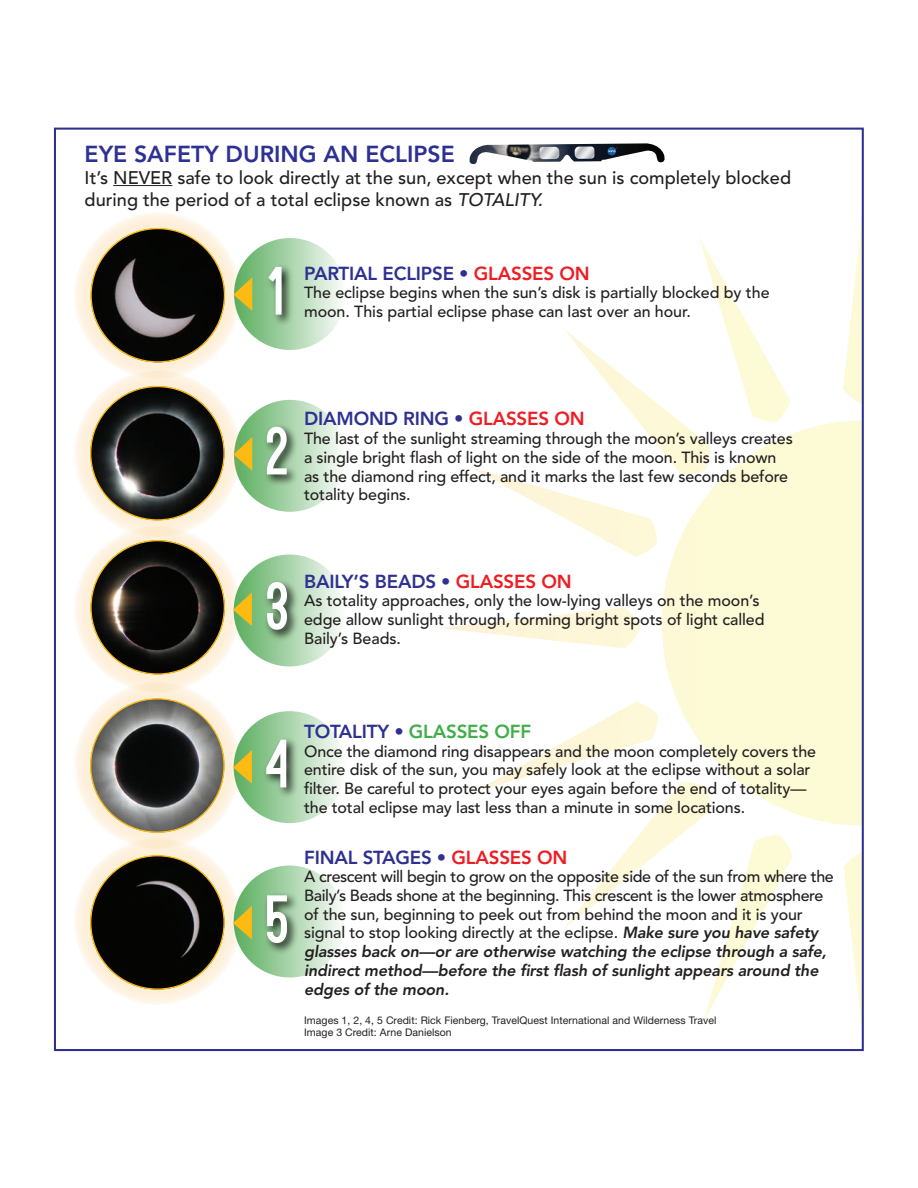
<style>
.page{position:relative;width:918px;height:1188px;background:#fff}
.page>*{position:absolute;margin:0;border:0;box-sizing:border-box;transform-origin:0 0}
.t1{font:900 64.8px "Ostrich Sans";color:#fff}
.Hyperlink{font:800 22.95px "Avenir";color:#2e3092}
.Hyperlink-2{font:800 18.75px "Avenir";letter-spacing:-.01em;color:#2e3092}
.Hyperlink-3{font:800 18.75px "Avenir";letter-spacing:-.01em;color:#40ae49}
.Hyperlink-4{font:500 18.15px/21.8px "Avenir";color:#231f20}
.Hyperlink-5{font:500 16.05px/18.8px "Avenir";letter-spacing:-.01em;color:#231f20}
.Hyperlink-6{font:10.5px "Helvetica Neue LT Std";letter-spacing:.005em;color:#231f20}
.s1{font-style:italic}
.s2{color:#ee1d23}
.s3{color:#2e3092}
.s4{font-weight:800;font-style:italic}
</style>
<div class="page">
<div style="left:662px;top:420px;width:199px;height:406px;background:#fcfbd6"></div>
<svg style="left:441px;top:608px;width:199px;height:40px"></svg>
<svg style="left:471px;top:237px;width:319px;height:319px"></svg>
<svg style="left:843px;top:226px;width:18px;height:177px"></svg>
<svg style="left:844px;top:853px;width:17px;height:167px"></svg>
<svg style="left:473px;top:702px;width:320px;height:318px"></svg>
<svg style="left:74px;top:526px;width:167px;height:167px;background:#fdf0db"></svg>
<div style="left:234px;top:400px;width:112px;height:112px;background:linear-gradient(to right,#5dae5f,#f9fcfa);border-radius:56px"></div>
<img style="left:91px;top:540px;width:134px;height:134px;border-radius:67px">
<svg style="left:239px;top:437px;width:13px;height:34px"></svg>
<img style="left:260px;top:412px;width:45px;height:84px">
<svg style="left:74px;top:838px;width:167px;height:167px;background:#fdf0db"></svg>
<div style="left:234px;top:866px;width:112px;height:111px;background:linear-gradient(to right,#59ad5d,#fafdfb);border-radius:56px"></div>
<svg style="left:233px;top:906px;width:19px;height:33px"></svg>
<img style="left:261px;top:880px;width:45px;height:85px">
<img style="left:90px;top:856px;width:134px;height:134px;border-radius:67px">
<div style="left:234px;top:555px;width:112px;height:111px;background:linear-gradient(to right,#59ad5d,#fafdfb);border-radius:56px"></div>
<svg style="left:74px;top:371px;width:167px;height:166px;background:#faeed6"></svg>
<img style="left:90px;top:386px;width:134px;height:134px;border-radius:67px">
<svg style="left:233px;top:592px;width:19px;height:34px"></svg>
<img style="left:261px;top:567px;width:44px;height:84px">
<svg style="left:74px;top:212px;width:167px;height:167px;background:#fdf0dc"></svg>
<div style="left:234px;top:238px;width:112px;height:112px;background:linear-gradient(to right,#5dae5f,#f9fcf9);border-radius:56px"></div>
<svg style="left:233px;top:277px;width:19px;height:34px"></svg>
<img style="left:262px;top:252px;width:39px;height:84px">
<img style="left:91px;top:228px;width:134px;height:134px;border-radius:67px">
<svg style="left:74px;top:682px;width:167px;height:167px;background:#fdefda"></svg>
<div style="left:234px;top:711px;width:112px;height:112px;background:linear-gradient(to right,#5aad5e,#fafcfb);border-radius:56px"></div>
<img style="left:90px;top:699px;width:134px;height:134px;border-radius:67px">
<svg style="left:233px;top:750px;width:19px;height:34px"></svg>
<img style="left:260px;top:725px;width:46px;height:84px">
<hr style="left:113px;top:185px;width:59px;height:1px;background:#231f20">
<img style="left:469px;top:143px;width:196px;height:22px">
<svg style="left:607px;top:147px;width:10px;height:8px"></svg>
<svg style="left:540px;top:147px;width:19px;height:12px"></svg>
<svg style="left:575px;top:146px;width:19px;height:13px"></svg>
<p class="Hyperlink" style="left:85px;top:140px;width:372px">EYE SAFETY DURING AN ECLIPSE</p>
<p class="Hyperlink-4" style="left:85px;top:167px;width:708px">It’s NEVER safe to look directly at the sun, except when the sun is completely blocked during the period of a total eclipse known as <span class="s1">TOTALITY.</span></p>
<p class="t1" style="left:268px;top:267px;width:19px">1</p>
<p class="Hyperlink-2" style="left:304px;top:262px;width:287px">PARTIAL ECLIPSE • <span class="s2">GLASSES ON</span></p>
<p class="Hyperlink-5" style="left:304px;top:284px;width:467px">The eclipse begins when the sun’s disk is partially blocked by the moon. This partial eclipse phase can last over an hour.</p>
<p class="t1" style="left:267px;top:427px;width:24px">2</p>
<p class="Hyperlink-2" style="left:304px;top:408px;width:282px">DIAMOND RING • <span class="s2">GLASSES ON</span></p>
<p class="Hyperlink-5" style="left:304px;top:430px;width:490px">The last of the sunlight streaming through the moon’s valleys creates a single bright flash of light on the side of the moon. This is known as the diamond ring effect, and it marks the last few seconds before totality begins.</p>
<p class="t1" style="left:267px;top:582px;width:24px">3</p>
<p class="Hyperlink-2" style="left:304px;top:570px;width:269px">BAILY’S BEADS • <span class="s2">GLASSES ON</span></p>
<p class="Hyperlink-5" style="left:304px;top:592px;width:462px">As totality approaches, only the low-lying valleys on the moon’s edge allow sunlight through, forming bright spots of light called<br>Baily’s Beads.</p>
<p class="t1" style="left:266px;top:740px;width:26px">4</p>
<p class="t1" style="left:267px;top:895px;width:25px">5</p>
<p class="Hyperlink-3" style="left:304px;top:720px;width:229px"><span class="s3">TOTALITY •</span> GLASSES OFF</p>
<p class="Hyperlink-5" style="left:304px;top:742px;width:513px">Once the diamond ring disappears and the moon completely covers the entire disk of the sun, you may safely look at the eclipse without a solar filter. Be careful to protect your eyes again before the end of totality— the total eclipse may last less than a minute in some locations.</p>
<p class="Hyperlink-2" style="left:304px;top:846px;width:265px">FINAL STAGES • <span class="s2">GLASSES ON</span></p>
<p class="Hyperlink-5" style="left:304px;top:868px;width:531px">A crescent will begin to grow on the opposite side of the sun from where the Baily’s Beads shone at the beginning. This crescent is the lower atmosphere of the sun, beginning to peek out from behind the moon and it is your signal to stop looking directly at the eclipse. <span class="s4">Make sure you have safety glasses back on—or are otherwise watching the eclipse through a safe, indirect method—before the first flash of sunlight appears around the edges of the moon.</span></p>
<p class="Hyperlink-6" style="left:304px;top:1014px;width:414px">Images 1, 2, 4, 5 Credit: Rick Fienberg, TravelQuest International and Wilderness Travel</p>
<p class="Hyperlink-6" style="left:304px;top:1026px;width:149px">Image 3 Credit: Arne Danielson</p>
</div>
